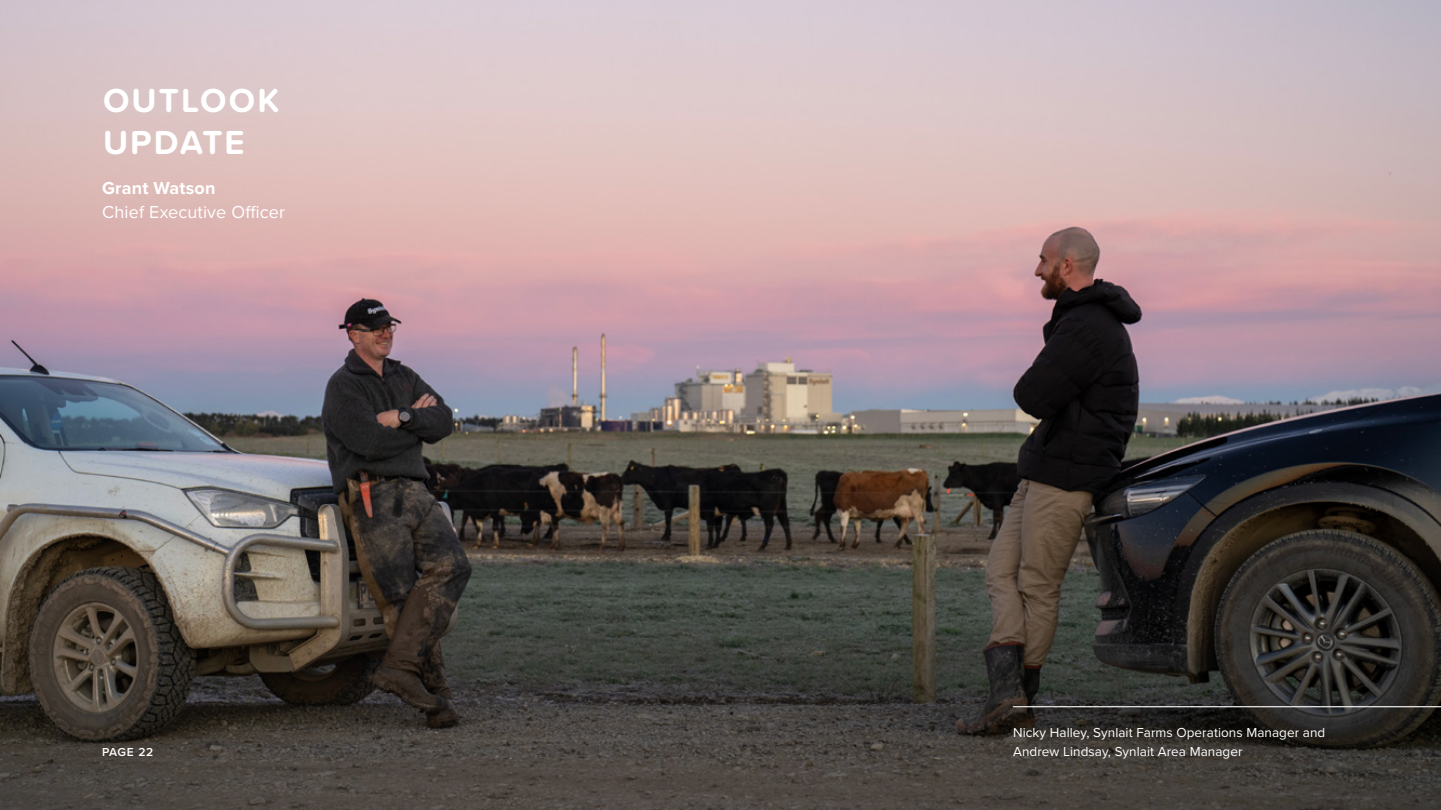
<style>
.page{position:relative;width:1441px;height:810px;background:#fff}
.page>*{position:absolute;margin:0;border:0;box-sizing:border-box;transform-origin:0 0}
.t1{font:700 34.5px/41.5px "Proxima Soft";letter-spacing:.06em;color:#fff}
.t2{font:18px "Proxima Nova";letter-spacing:.01em;color:#fff}
.t3{font:700 18px "Proxima Nova";letter-spacing:.01em;color:#fff}
.t4{font:13.5px "Proxima Nova";letter-spacing:.005em;color:#fff}
.t5{font:600 12px "Proxima Nova";color:#fff}
</style>
<div class="page">
<img style="left:0;top:0;width:1440px;height:536px">
<svg style="left:0;top:536px;width:1440px;height:274px;background:#403c36"></svg>
<hr style="left:1013px;top:706px;width:427px;height:1px;background:#fff">
<h1 class="t1" style="left:103px;top:79px;width:178px">OUTLOOK<br>UPDATE</h1>
<h2 class="t3" style="left:102px;top:174px;width:115px">Grant Watson</h2>
<h2 class="t2" style="left:102px;top:198px;width:184px">Chief Executive Officer</h2>
<p class="t4" style="left:1012px;top:722px;width:314px">Nicky Halley, Synlait Farms Operations Manager and</p>
<p class="t5" style="left:102px;top:743px;width:53px">PAGE 22</p>
<p class="t4" style="left:1012px;top:742px;width:231px">Andrew Lindsay, Synlait Area Manager</p>
</div>
